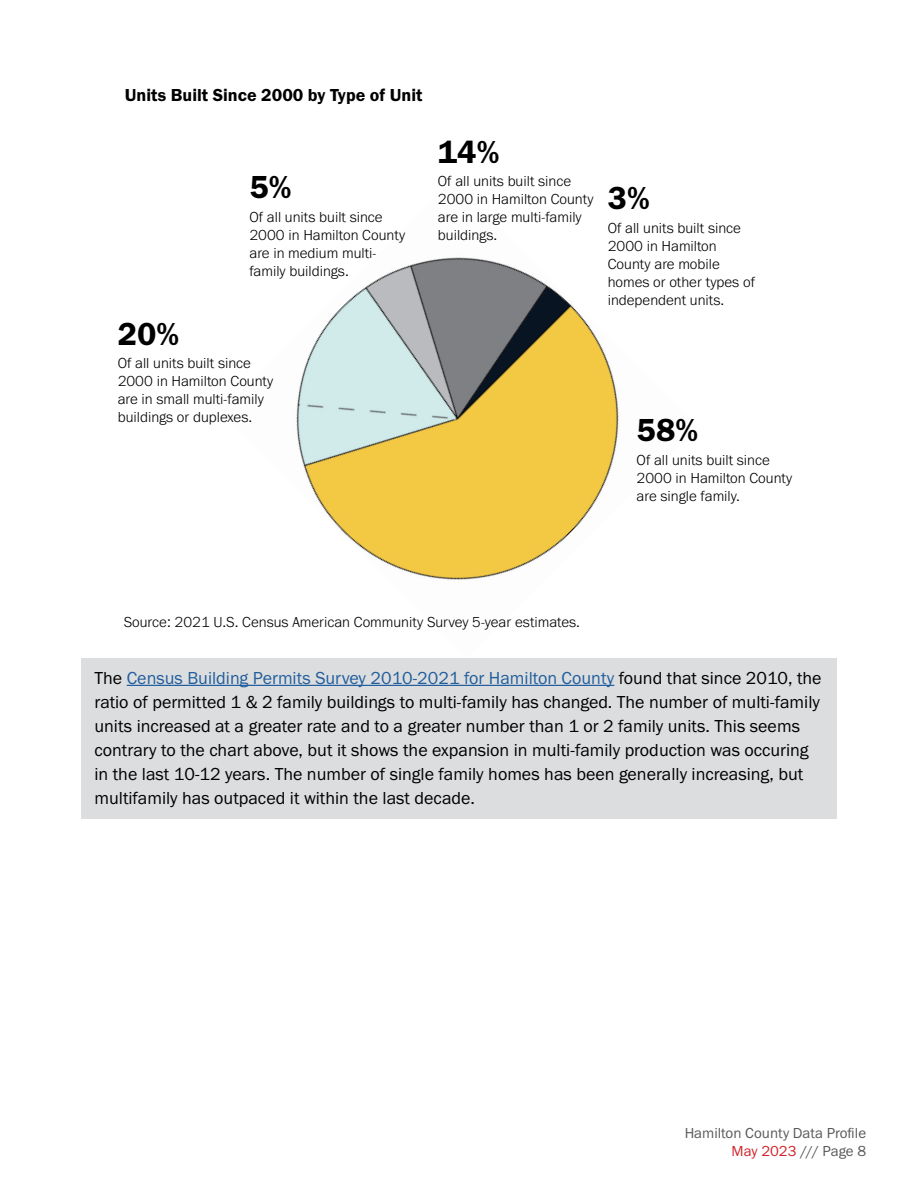
<style>
.page{position:relative;width:918px;height:1188px;background:#fff}
.page>*{position:absolute;margin:0;border:0;box-sizing:border-box;transform-origin:0 0}
.t1{font:33px "Franklin Gothic URW Dem";color:#000}
.t2{font:18px/24px "Franklin Gothic URW Boo";color:#000}
.t3{font:18px "Franklin Gothic URW Dem";color:#000}
.t4{font:300 15px/18px "Franklin Gothic URW";color:#000}
.t5{font:15px/18px "Franklin Gothic URW Boo";color:#58595b;text-align:right}
.s1{color:#215e9e}
.s2{color:#d2232a}
</style>
<div class="page">
<img style="left:296px;top:257px;width:323px;height:323px">
<div style="left:81px;top:658px;width:756px;height:161px;background:#dcddde"></div>
<hr style="left:127px;top:685px;width:487px;height:1px;background:#215e9e">
<p class="t3" style="left:125px;top:84px;width:299px">Units Built Since 2000 by Type of Unit</p>
<h1 class="t1" style="left:249px;top:167px;width:44px">5%</h1>
<p class="t4" style="left:249px;top:208px;width:157px">Of all units built since<br>2000 in Hamilton County are in medium multi&shy;family buildings.</p>
<h1 class="t1" style="left:118px;top:313px;width:63px">20%</h1>
<p class="t4" style="left:118px;top:354px;width:157px">Of all units built since<br>2000 in Hamilton County are in small multi-family buildings or duplexes.</p>
<h1 class="t1" style="left:438px;top:132px;width:63px">14%</h1>
<p class="t4" style="left:438px;top:172px;width:157px">Of all units built since<br>2000 in Hamilton County are in large multi-family buildings.</p>
<h1 class="t1" style="left:608px;top:178px;width:44px">3%</h1>
<p class="t4" style="left:608px;top:219px;width:149px">Of all units built since<br>2000 in Hamilton<br>County are mobile homes or other types of independent units.</p>
<h1 class="t1" style="left:637px;top:410px;width:63px">58%</h1>
<p class="t4" style="left:637px;top:451px;width:157px">Of all units built since<br>2000 in Hamilton County are single family.</p>
<p class="t4" style="left:124px;top:612px;width:458px">Source: 2021 U.S. Census American Community Survey 5-year estimates.</p>
<p class="t2" style="left:94px;top:665px;width:729px">The <span class="s1">Census Building Permits Survey 2010-2021 for Hamilton County</span> found that since 2010, the ratio of permitted 1 &amp; 2 family buildings to multi-family has changed. The number of multi-family units increased at a greater rate and to a greater number than 1 or 2 family units. This seems contrary to the chart above, but it shows the expansion in multi-family production was occuring in the last 10-12 years. The number of single family homes has been generally increasing, but multifamily has outpaced it within the last decade.</p>
<p class="t5" style="left:685px;top:1123px;width:183px">Hamilton County Data Profile<br><span class="s2">May 2023</span> /// Page 8</p>
</div>
